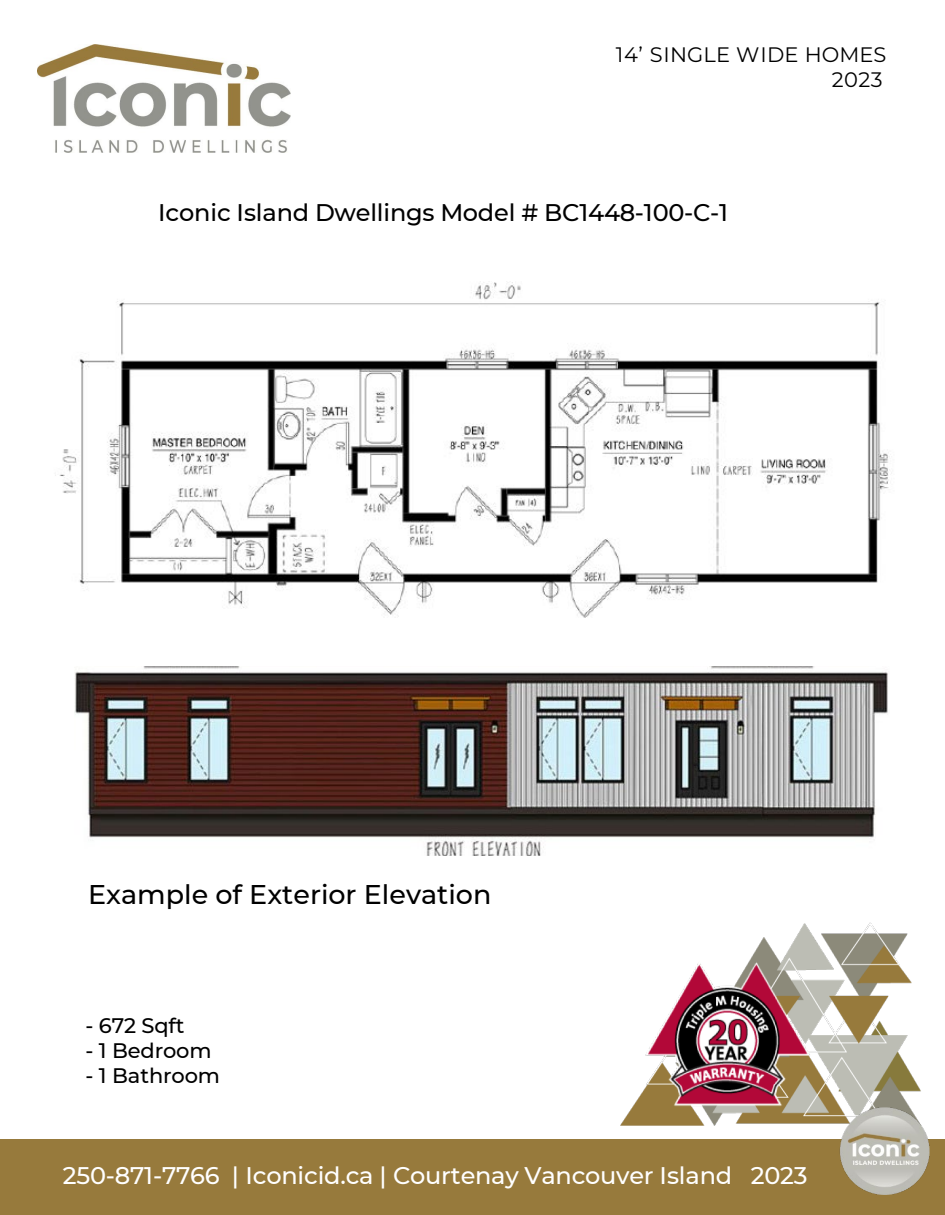
<style>
.page{position:relative;width:945px;height:1215px;background:#fff}
.page>*{position:absolute;margin:0;border:0;box-sizing:border-box;transform-origin:0 0}
.t1{font:500 27px "Montserrat";color:#000}
.t2{font:500 24px "Montserrat";letter-spacing:-.01em;color:#fff}
.t3{font:500 24px "Montserrat";letter-spacing:-.01em;color:#000}
.t4{font:500 21px "Montserrat";letter-spacing:-.005em;color:#000}
.t5{font:21px "Montserrat";letter-spacing:.015em;color:#000}
</style>
<div class="page">
<div style="left:0;top:1139px;width:945px;height:76px;background:#977a3c"></div>
<img style="left:38px;top:45px;width:253px;height:108px">
<img style="left:620px;top:922px;width:301px;height:204px">
<img style="left:840px;top:1108px;width:89px;height:86px">
<img style="left:75px;top:666px;width:813px;height:189px">
<img style="left:55px;top:282px;width:837px;height:336px">
<p class="t5" style="left:616px;top:40px;width:272px">14’ SINGLE WIDE HOMES</p>
<p class="t5" style="left:832px;top:65px;width:52px">2023</p>
<p class="t3" style="left:158px;top:196px;width:571px">Iconic Island Dwellings Model # BC1448-100-C-1</p>
<p class="t1" style="left:88px;top:875px;width:405px">Example of Exterior Elevation</p>
<p class="t4" style="left:85px;top:1010px;width:101px">- 672 Sqft</p>
<p class="t4" style="left:85px;top:1036px;width:128px">- 1 Bedroom</p>
<p class="t4" style="left:85px;top:1061px;width:136px">- 1 Bathroom</p>
<p class="t2" style="left:63px;top:1158px;width:746px">250-871-7766 | Iconicid.ca | Courtenay Vancouver Island 2023</p>
</div>
